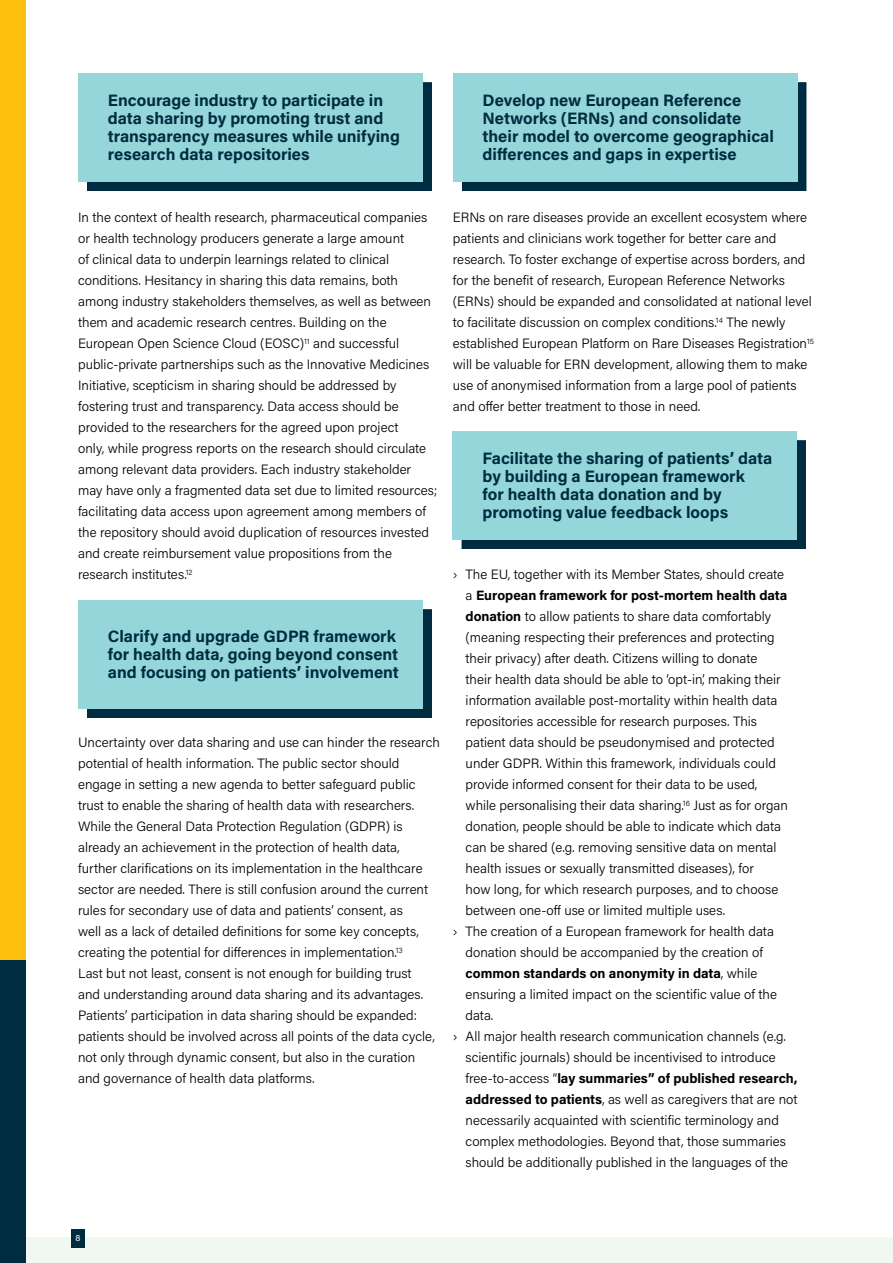
<style>
.page{position:relative;width:893px;height:1263px;background:#fff}
.page>*{position:absolute;margin:0;border:0;box-sizing:border-box;transform-origin:0 0}
.Paragraph_Style_1{font:700 16.5px/18px "Acumin Pro";color:#002c41}
.BODY{font:300 13.5px/21px "Acumin Pro";color:#000}
.t1{font:9px "Acumin Pro";color:#fff}
.s1{font-weight:700}
</style>
<div class="page">
<div style="left:87px;top:82px;width:345px;height:108px;background:#002c41"></div>
<div style="left:78px;top:73px;width:345px;height:108px;background:#94d6da"></div>
<div style="left:87px;top:609px;width:345px;height:108px;background:#002c41"></div>
<div style="left:78px;top:600px;width:345px;height:108px;background:#94d6da"></div>
<div style="left:462px;top:82px;width:344px;height:108px;background:#002c41"></div>
<div style="left:453px;top:73px;width:344px;height:108px;background:#94d6da"></div>
<div style="left:462px;top:440px;width:344px;height:108px;background:#002c41"></div>
<div style="left:453px;top:431px;width:344px;height:108px;background:#94d6da"></div>
<div style="left:0;top:1237px;width:893px;height:26px;background:#f0f8f1"></div>
<div style="left:71px;top:1229px;width:14px;height:18px;background:#002c41"></div>
<div style="left:0;top:0;width:26px;height:960px;background:#fec00f"></div>
<div style="left:0;top:960px;width:26px;height:303px;background:#002c41"></div>
<p class="Paragraph_Style_1" style="left:108px;top:91px;width:293px">Encourage industry to participate in data sharing by promoting trust and transparency measures while unifying research data repositories</p>
<p class="Paragraph_Style_1" style="left:483px;top:91px;width:293px">Develop new European Reference Networks (ERNs) and consolidate their model to overcome geographical differences and gaps in expertise</p>
<p class="BODY" style="left:78px;top:206px;width:361px">In the context of health research, pharmaceutical companies or health technology producers generate a large amount<br>of clinical data to underpin learnings related to clinical conditions. Hesitancy in sharing this data remains, both among industry stakeholders themselves, as well as between them and academic research centres. Building on the European Open Science Cloud (EOSC)<sup>11</sup> and successful public-private partnerships such as the Innovative Medicines Initiative, scepticism in sharing should be addressed by fostering trust and transparency. Data access should be provided to the researchers for the agreed upon project<br>only, while progress reports on the research should circulate among relevant data providers. Each industry stakeholder may have only a fragmented data set due to limited resources; facilitating data access upon agreement among members of the repository should avoid duplication of resources invested and create reimbursement value propositions from the research institutes.<sup>12</sup></p>
<p class="Paragraph_Style_1" style="left:108px;top:627px;width:292px">Clarify and upgrade GDPR framework for health data, going beyond consent and focusing on patients’ involvement</p>
<p class="BODY" style="left:78px;top:731px;width:363px">Uncertainty over data sharing and use can hinder the research potential of health information. The public sector should engage in setting a new agenda to better safeguard public trust to enable the sharing of health data with researchers.<br>While the General Data Protection Regulation (GDPR) is already an achievement in the protection of health data, further clarifications on its implementation in the healthcare sector are needed. There is still confusion around the current rules for secondary use of data and patients’ consent, as<br>well as a lack of detailed definitions for some key concepts, creating the potential for differences in implementation.<sup>13<br></sup>Last but not least, consent is not enough for building trust<br>and understanding around data sharing and its advantages.<br>Patients’ participation in data sharing should be expanded: patients should be involved across all points of the data cycle, not only through dynamic consent, but also in the curation and governance of health data platforms.</p>
<p class="BODY" style="left:453px;top:206px;width:363px">ERNs on rare diseases provide an excellent ecosystem where patients and clinicians work together for better care and research. To foster exchange of expertise across borders, and for the benefit of research, European Reference Networks (ERNs) should be expanded and consolidated at national level to facilitate discussion on complex conditions.<sup>14</sup> The newly established European Platform on Rare Diseases Registration<sup>15 </sup>will be valuable for ERN development, allowing them to make use of anonymised information from a large pool of patients and offer better treatment to those in need.</p>
<p class="Paragraph_Style_1" style="left:482px;top:449px;width:291px">Facilitate the sharing of patients’ data by building a European framework<br>for health data donation and by promoting value feedback loops</p>
<p class="BODY" style="left:466px;top:563px;width:324px;text-indent:-13px">› The EU, together with its Member States, should create a <span class="s1">European framework for post-mortem health data donation</span> to allow patients to share data comfortably (meaning respecting their preferences and protecting their privacy) after death. Citizens willing to donate<br>their health data should be able to ‘opt-in’, making their information available post-mortality within health data repositories accessible for research purposes. This patient data should be pseudonymised and protected under GDPR. Within this framework, individuals could provide informed consent for their data to be used, while personalising their data sharing.<sup>16</sup> Just as for organ donation, people should be able to indicate which data can be shared (e.g. removing sensitive data on mental health issues or sexually transmitted diseases), for<br>how long, for which research purposes, and to choose between one-off use or limited multiple uses.</p>
<p class="BODY" style="left:466px;top:920px;width:313px;text-indent:-13px">› The creation of a European framework for health data donation should be accompanied by the creation of <span class="s1">common standards on anonymity in data</span>, while ensuring a limited impact on the scientific value of the data.</p>
<p class="BODY" style="left:466px;top:1025px;width:333px;text-indent:-13px">› All major health research communication channels (e.g. scientific journals) should be incentivised to introduce free-to-access “<span class="s1">lay summaries” of published research, addressed to patients</span>, as well as caregivers that are not necessarily acquainted with scientific terminology and complex methodologies. Beyond that, those summaries should be additionally published in the languages of the</p>
<p class="t1" style="left:76px;top:1231px;width:6px">8</p>
</div>
